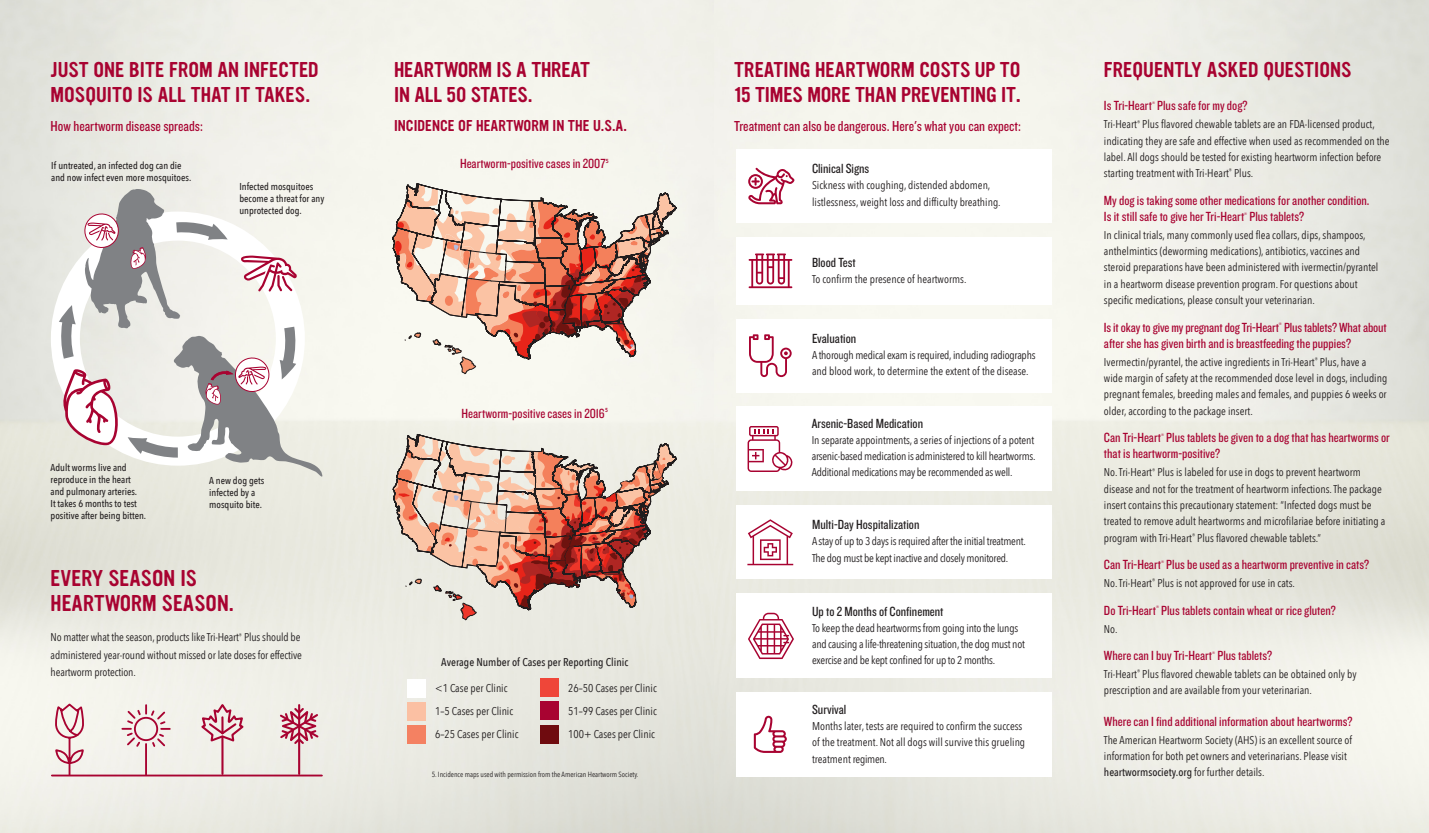
<style>
.page{position:relative;width:1429px;height:833px;background:#fff}
.page>*{position:absolute;margin:0;border:0;box-sizing:border-box;transform-origin:0 0}
.t1{font:20px "YWFT Ultramagnetic";color:#a80331}
.t2{font:18.75px/25px "YWFT Ultramagnetic";color:#a80331}
.t3{font:15px "Knockout 29 Junior Ltweight";color:#a80331}
.t4{font:13.75px/16.2px "Knockout 29 Junior Ltweight";color:#a80331}
.t5{font:13.75px "Knockout 29 Junior Ltweight";color:#231f20}
.t6{font:13.75px "YWFT Ultramagnetic";color:#a80331}
.t7{font:11.25px/16.2px "Avenir Next Condensed";color:#231f20}
.t8{font:11.25px/16.2px "Avenir Next Condensed";letter-spacing:-.02em;color:#231f20}
.t9{font:500 11.25px "Avenir Next Condensed";color:#231f20}
.t10{font:500 10px/12px "Avenir Next Condensed";color:#231f20}
.t11{font:7.5px "Avenir Next Condensed";color:#231f20}
.t12{font:600 5.88px "Avenir Next Condensed";color:#a80331}
.s1{font-size:20px}
.s2{font-weight:400}
</style>
<div class="page">
<img style="left:0;top:0;width:714px;height:832px">
<div style="left:408px;top:679px;width:18px;height:18px;background:#fff"></div>
<div style="left:408px;top:702px;width:18px;height:18px;background:#fbc0a3"></div>
<div style="left:408px;top:725px;width:18px;height:18px;background:#f48162"></div>
<div style="left:540px;top:678px;width:19px;height:19px;background:#ef4639"></div>
<div style="left:540px;top:701px;width:19px;height:18px;background:#a80331"></div>
<div style="left:540px;top:725px;width:19px;height:18px;background:#6f0b0f"></div>
<svg style="left:393px;top:184px;width:283px;height:190px"></svg>
<svg style="left:393px;top:434px;width:283px;height:186px;background:#d4ad9f"></svg>
<svg style="left:51px;top:211px;width:8px;height:254px;fill:#e6e7e0"></svg>
<svg style="left:59px;top:189px;width:264px;height:288px"></svg>
<svg style="left:748px;top:612px;width:46px;height:47px"></svg>
<svg style="left:754px;top:715px;width:33px;height:37px"></svg>
<svg style="left:747px;top:519px;width:46px;height:46px"></svg>
<svg style="left:747px;top:426px;width:46px;height:46px"></svg>
<svg style="left:748px;top:168px;width:47px;height:36px"></svg>
<svg style="left:748px;top:253px;width:44px;height:35px"></svg>
<svg style="left:749px;top:334px;width:43px;height:43px"></svg>
<svg style="left:54px;top:702px;width:31px;height:72px;background:#e3bec2"></svg>
<svg style="left:120px;top:703px;width:52px;height:71px;background:#ead8d7"></svg>
<hr style="left:52px;top:774px;width:270px;height:2px;background:#a80331">
<hr style="left:221px;top:736px;width:2px;height:37px;background:#a80331">
<svg style="left:199px;top:701px;width:47px;height:42px;background:#e0bbc0"></svg>
<hr style="left:298px;top:705px;width:2px;height:68px;background:#a80331">
<svg style="left:276px;top:706px;width:46px;height:39px;background:#d7a0ab"></svg>
<p class="t2" style="left:51px;top:58px;width:270px">JUST ONE BITE FROM AN INFECTED<br>MOSQUITO IS ALL THAT IT TAKES.</p>
<p class="t3" style="left:51px;top:116px;width:154px">How heartworm disease spreads:</p>
<p class="t10" style="left:51px;top:159px;width:142px">If untreated, an infected dog can die and now infect even more mosquitoes.</p>
<p class="t10" style="left:239px;top:181px;width:75px">Infected mosquitoes</p>
<p class="t10" style="left:239px;top:193px;width:86px">become a threat for any</p>
<p class="t10" style="left:239px;top:205px;width:64px">unprotected dog.</p>
<p class="t2" style="left:394px;top:58px;width:197px">HEARTWORM IS A THREAT<br>IN ALL 50 STATES.</p>
<p class="t6" style="left:394px;top:116px;width:234px">INCIDENCE OF HEARTWORM IN THE U.S.A.</p>
<p class="t4" style="left:460px;top:155px;width:147px">Heartworm-positive cases in 2007</p>
<p class="t12" style="left:606px;top:155px;width:4px">5</p>
<p class="t10" style="left:51px;top:461px;width:97px">Adult worms live and reproduce in the heart and pulmonary arteries.<br>It takes 6 months to test positive after being bitten.</p>
<p class="t10" style="left:209px;top:474px;width:57px">A new dog gets</p>
<p class="t10" style="left:209px;top:486px;width:48px">infected by a</p>
<p class="t10" style="left:209px;top:498px;width:54px">mosquito bite.</p>
<p class="t1" style="left:51px;top:564px;width:148px">EVERY SEASON IS</p>
<p class="t1" style="left:51px;top:589px;width:185px">HEARTWORM SEASON.</p>
<p class="t7" style="left:51px;top:628px;width:253px;line-height:17.5px">No matter what the season, products like Tri-Heart<sup>®</sup> Plus should be administered year-round without missed or late doses for effective heartworm protection.</p>
<p class="t4" style="left:461px;top:404px;width:145px">Heartworm-positive cases in 2016</p>
<p class="t12" style="left:605px;top:405px;width:4px">5</p>
<p class="t9" style="left:441px;top:655px;width:189px">Average Number of Cases per Reporting Clinic</p>
<p class="t7" style="left:435px;top:679px;width:74px">&lt;1 Case per Clinic</p>
<p class="t7" style="left:435px;top:702px;width:79px">1–5 Cases per Clinic</p>
<p class="t7" style="left:435px;top:725px;width:85px">6–25 Cases per Clinic</p>
<p class="t7" style="left:568px;top:679px;width:90px">26–50 Cases per Clinic</p>
<p class="t7" style="left:568px;top:702px;width:90px">51–99 Cases per Clinic</p>
<p class="t7" style="left:568px;top:725px;width:88px">100+ Cases per Clinic</p>
<p class="t11" style="left:432px;top:767px;width:208px">5. Incidence maps used with permission from the American Heartworm Society.</p>
<p class="t2" style="left:734px;top:58px;width:288px">TREATING HEARTWORM COSTS UP TO<br>15 TIMES MORE THAN PREVENTING IT<span class="s1">.</span></p>
<p class="t3" style="left:734px;top:116px;width:288px">Treatment can also be dangerous. Here's what you can expect:</p>
<p class="t5" style="left:812px;top:160px;width:59px">Clinical Signs</p>
<p class="t7" style="left:812px;top:177px;width:190px">Sickness with coughing, distended abdomen, listlessness, weight loss and difficulty breathing.</p>
<p class="t5" style="left:812px;top:253px;width:45px">Blood Test</p>
<p class="t7" style="left:812px;top:270px;width:156px">To confirm the presence of heartworms.</p>
<p class="t5" style="left:812px;top:329px;width:46px">Evaluation</p>
<p class="t8" style="left:812px;top:346px;width:225px">A thorough medical exam is required, including radiographs and blood work, to determine the extent of the disease.</p>
<p class="t5" style="left:812px;top:414px;width:113px">Arsenic-Based Medication</p>
<p class="t7" style="left:812px;top:431px;width:225px;text-align:justify">In separate appointments, a series of injections of a potent arsenic-based medication is administered to kill heartworms.<br>Additional medications may be recommended as well.</p>
<p class="t5" style="left:812px;top:515px;width:109px">Multi-Day Hospitalization</p>
<p class="t8" style="left:812px;top:533px;width:215px">A stay of up to 3 days is required after the initial treatment.</p>
<p class="t8" style="left:812px;top:549px;width:198px">The dog must be kept inactive and closely monitored.</p>
<p class="t5" style="left:812px;top:602px;width:133px">Up to 2 Months of Confinement</p>
<p class="t8" style="left:812px;top:619px;width:214px">To keep the dead heartworms from going into the lungs and causing a life-threatening situation, the dog must not exercise and be kept confined for up to 2 months.</p>
<p class="t5" style="left:812px;top:700px;width:36px">Survival</p>
<p class="t7" style="left:812px;top:717px;width:215px">Months later, tests are required to confirm the success of the treatment. Not all dogs will survive this grueling treatment regimen.</p>
<p class="t2" style="left:1104px;top:58px;width:249px">FREQUENTLY ASKED QUESTIONS</p>
<p class="t4" style="left:1104px;top:97px;width:145px">Is Tri-Heart<sup>®</sup> Plus safe for my dog?</p>
<p class="t7" style="left:1104px;top:116px;width:287px">Tri-Heart<sup>®</sup> Plus flavored chewable tablets are an FDA-licensed product, indicating they are safe and effective when used as recommended on the label. All dogs should be tested for existing heartworm infection before starting treatment with Tri-Heart<sup>®</sup> Plus.</p>
<p class="t4" style="left:1104px;top:191px;width:267px">My dog is taking some other medications for another condition.<br>Is it still safe to give her Tri-Heart<sup>®</sup> Plus tablets?</p>
<p class="t7" style="left:1104px;top:226px;width:276px">In clinical trials, many commonly used flea collars, dips, shampoos, anthelmintics (deworming medications), antibiotics, vaccines and steroid preparations have been administered with ivermectin/pyrantel in a heartworm disease prevention program. For questions about specific medications, please consult your veterinarian.</p>
<p class="t4" style="left:1104px;top:318px;width:284px">Is it okay to give my pregnant dog Tri-Heart<sup>®</sup> Plus tablets? What about after she has given birth and is breastfeeding the puppies?</p>
<p class="t7" style="left:1104px;top:353px;width:285px">Ivermectin/pyrantel, the active ingredients in Tri-Heart<sup>®</sup> Plus, have a wide margin of safety at the recommended dose level in dogs, including pregnant females, breeding males and females, and puppies 6 weeks or older, according to the package insert.</p>
<p class="t4" style="left:1104px;top:429px;width:287px">Can Tri-Heart<sup>®</sup> Plus tablets be given to a dog that has heartworms or that is heartworm-positive?</p>
<p class="t7" style="left:1104px;top:464px;width:283px">No. Tri-Heart<sup>®</sup> Plus is labeled for use in dogs to prevent heartworm disease and not for the treatment of heartworm infections. The package insert contains this precautionary statement: “Infected dogs must be treated to remove adult heartworms and microfilariae before initiating a program with Tri-Heart<sup>®</sup> Plus flavored chewable tablets.”</p>
<p class="t4" style="left:1104px;top:555px;width:267px">Can Tri-Heart<sup>®</sup> Plus be used as a heartworm preventive in cats?</p>
<p class="t7" style="left:1104px;top:574px;width:193px">No. Tri-Heart<sup>®</sup> Plus is not approved for use in cats.</p>
<p class="t4" style="left:1104px;top:601px;width:233px">Do Tri-Heart<sup>®</sup> Plus tablets contain wheat or rice gluten?</p>
<p class="t7" style="left:1104px;top:620px;width:15px">No.</p>
<p class="t4" style="left:1104px;top:647px;width:170px">Where can I buy Tri-Heart<sup>®</sup> Plus tablets?</p>
<p class="t7" style="left:1104px;top:665px;width:254px">Tri-Heart<sup>®</sup> Plus flavored chewable tablets can be obtained only by prescription and are available from your veterinarian.</p>
<p class="t4" style="left:1104px;top:712px;width:250px">Where can I find additional information about heartworms?</p>
<p class="t7" style="left:1104px;top:731px;width:250px">The American Heartworm Society (AHS) is an excellent source of information for both pet owners and veterinarians. Please visit</p>
<p class="t9" style="left:1104px;top:765px;width:162px">heartwormsociety.org <span class="s2">for further details.</span></p>
</div>
